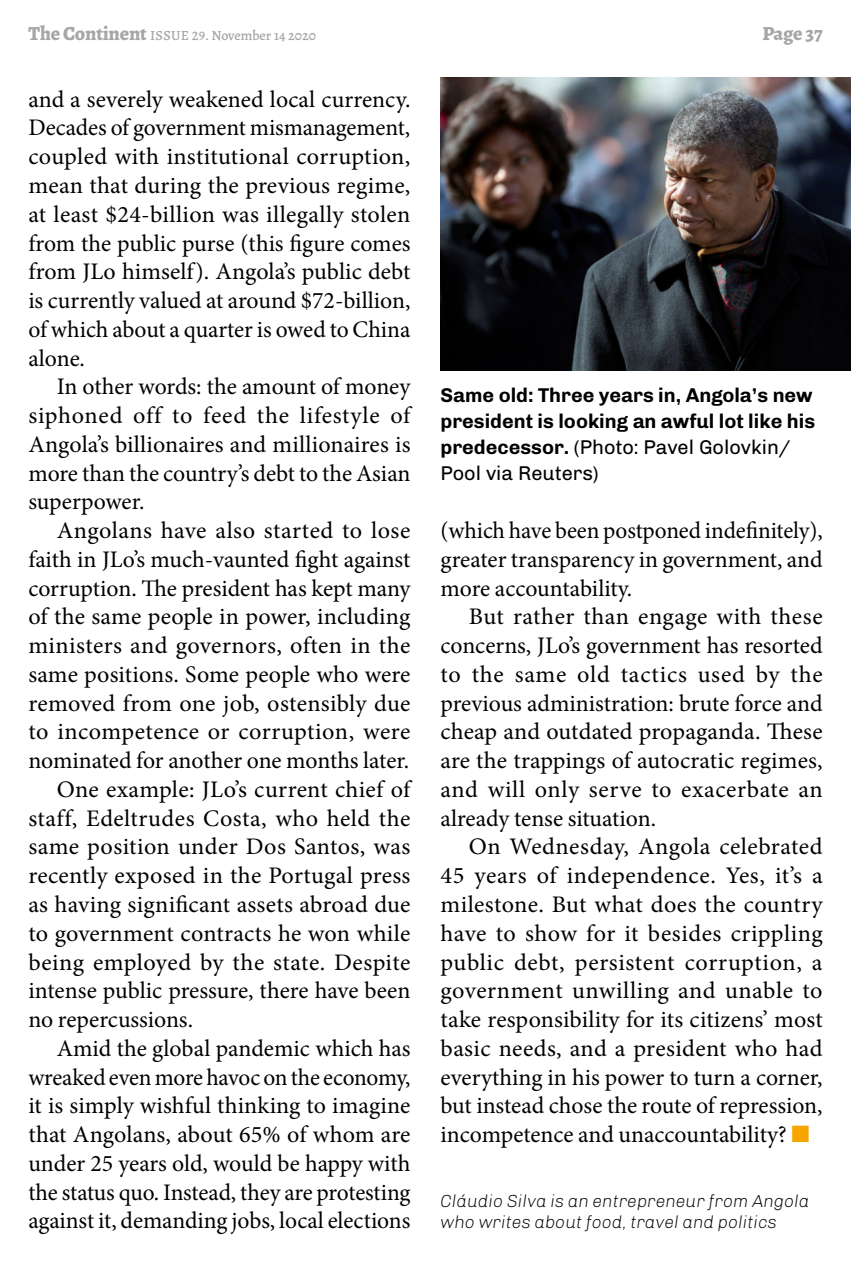
<style>
.page{position:relative;width:851px;height:1276px;background:#fff}
.page>*{position:absolute;margin:0;border:0;box-sizing:border-box;transform-origin:0 0}
.t1{font:23.75px/28.8px "Minion Pro";color:#000;text-align:justify}
.t2{font:700 20px/26.2px "Chivo";color:#000}
.t3{font:800 20px "Alegreya";letter-spacing:-.015em;color:#a6a6a6}
.t4{font:italic 300 17.5px/21.2px "Chivo";color:#000}
.t5{font:500 14px "Alegreya";color:#a6a6a6}
.s1{font-weight:800;font-size:20px}
.s2{font-weight:400}
.s3{color:#f7a600}
</style>
<div class="page">
<img style="left:440px;top:78px;width:410px;height:293px">
<p class="t5" style="left:28px;top:26px;width:289px"><span class="s1">The Continent</span> ISSUE 29. November 14 2020</p>
<p class="t3" style="left:762px;top:19px;width:62px">Page 37</p>
<p class="t1" style="left:28px;top:85px;width:383px">and a severely weakened local currency.<br>Decades of government mismanagement, coupled with institutional corruption, mean that during the previous regime, at least $24-billion was illegally stolen from the public purse (this figure comes from JLo himself). Angola’s public debt is currently valued at around $72-billion, of which about a quarter is owed to China alone.</p>
<p class="t1" style="left:28px;top:372px;width:383px;text-indent:28px">In other words: the amount of money siphoned off to feed the lifestyle of Angola’s billionaires and millionaires is more than the country’s debt to the Asian superpower.</p>
<p class="t1" style="left:28px;top:516px;width:383px;text-indent:28px">Angolans have also started to lose faith in JLo’s much-vaunted fight against corruption. The president has kept many of the same people in power, including ministers and governors, often in the same positions. Some people who were removed from one job, ostensibly due to incompetence or corruption, were nominated for another one months later.</p>
<p class="t1" style="left:28px;top:775px;width:383px;text-indent:28px">One example: JLo’s current chief of staff, Edeltrudes Costa, who held the same position under Dos Santos, was recently exposed in the Portugal press as having significant assets abroad due to government contracts he won while being employed by the state. Despite intense public pressure, there have been no repercussions.</p>
<p class="t1" style="left:28px;top:1034px;width:383px;text-indent:28px">Amid the global pandemic which has wreaked even more havoc on the economy, it is simply wishful thinking to imagine that Angolans, about 65% of whom are under 25 years old, would be happy with the status quo. Instead, they are protesting against it, demanding jobs, local elections</p>
<p class="t2" style="left:440px;top:381px;width:376px">Same old: Three years in, Angola’s new president is looking an awful lot like his predecessor. <span class="s2">(Photo: Pavel Golovkin/ Pool via Reuters)</span></p>
<p class="t1" style="left:440px;top:516px;width:383px">(which have been postponed indefinitely), greater transparency in government, and more accountability.</p>
<p class="t1" style="left:440px;top:602px;width:383px;text-indent:28px">But rather than engage with these concerns, JLo’s government has resorted to the same old tactics used by the previous administration: brute force and cheap and outdated propaganda. These are the trappings of autocratic regimes, and will only serve to exacerbate an already tense situation.</p>
<p class="t1" style="left:440px;top:832px;width:383px;text-indent:28px">On Wednesday, Angola celebrated 45 years of independence. Yes, it’s a milestone. But what does the country have to show for it besides crippling public debt, persistent corruption, a government unwilling and unable to take responsibility for its citizens’ most basic needs, and a president who had everything in his power to turn a corner, but instead chose the route of repression, incompetence and unaccountability? <span class="s3">■</span></p>
<p class="t4" style="left:440px;top:1190px;width:371px">Cláudio Silva is an entrepreneur from Angola who writes about food, travel and politics</p>
</div>
